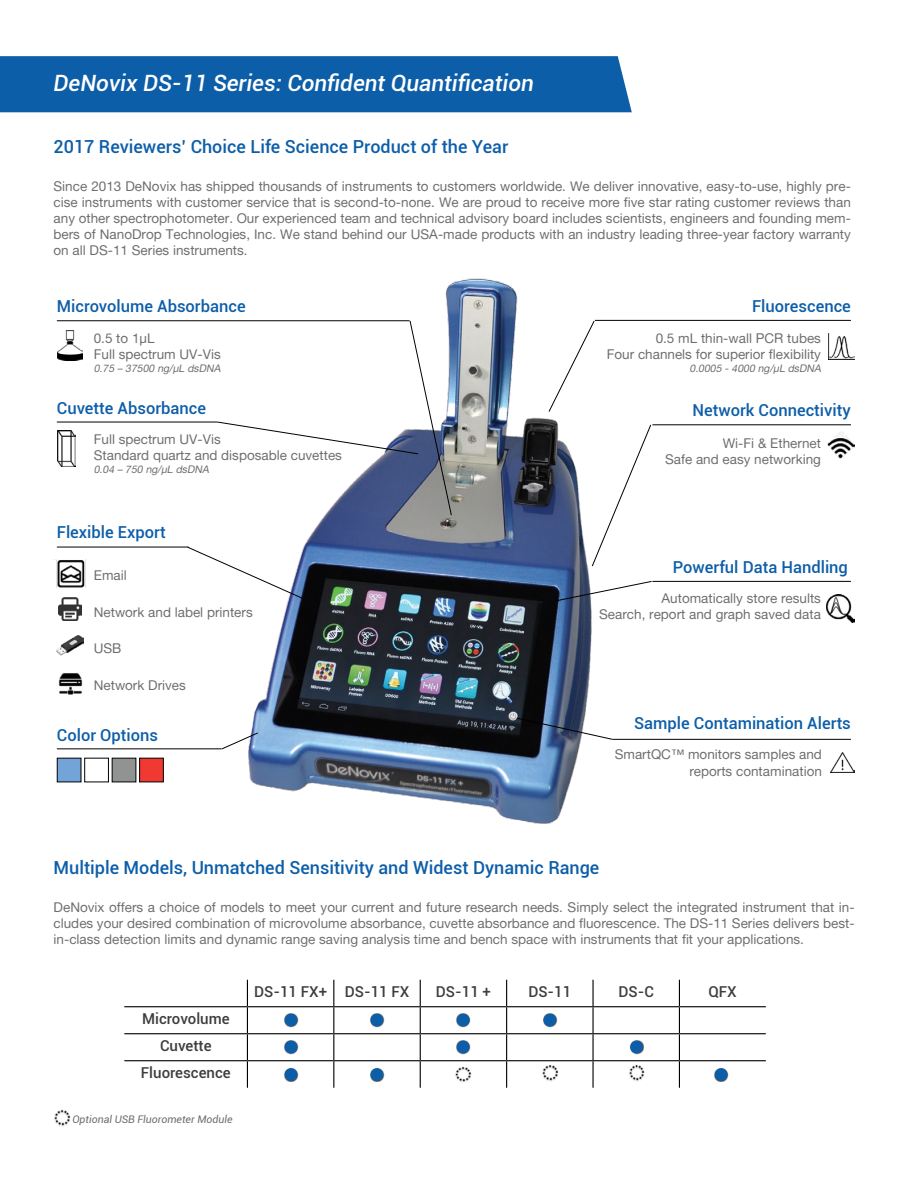
<style>
.page{position:relative;width:918px;height:1188px;background:#fff}
.page>*{position:absolute;margin:0;border:0;box-sizing:border-box;transform-origin:0 0}
.t1{font:italic 500 22.5px "Roboto";color:#fff}
.t2{font:500 18px "Roboto";color:#0d5ea9}
.t3{font:500 16.5px "Roboto";color:#0d5ea9}
.t4{font:500 15px/27px "Roboto";color:#3d3c3e;text-align:center}
.t5{font:13.5px/16.2px "Alte Haas Grotesk";color:#6d6e71;text-align:right}
.t6{font:italic 10.5px "Alte Haas Grotesk";color:#6d6e71}
.t7{font:italic 10.5px "Roboto";color:#6d6e71}
</style>
<div class="page">
<div style="left:0;top:56px;width:632px;height:56px;background:#0d5ea9"></div>
<img style="left:248px;top:278px;width:358px;height:546px">
<hr style="left:592px;top:980px;width:2px;height:26px;background:#000">
<hr style="left:124px;top:1006px;width:123px;height:1px;background:#000">
<hr style="left:247px;top:1006px;width:87px;height:1px;background:#000">
<hr style="left:334px;top:1006px;width:86px;height:1px;background:#000">
<hr style="left:420px;top:1006px;width:87px;height:1px;background:#000">
<hr style="left:507px;top:1006px;width:86px;height:1px;background:#000">
<hr style="left:593px;top:1006px;width:86px;height:1px;background:#000">
<hr style="left:592px;top:1007px;width:2px;height:26px;background:#000">
<hr style="left:679px;top:1006px;width:87px;height:1px;background:#000">
<hr style="left:124px;top:1033px;width:123px;height:1px;background:#000">
<hr style="left:247px;top:1033px;width:87px;height:1px;background:#000">
<hr style="left:334px;top:1033px;width:86px;height:1px;background:#000">
<hr style="left:420px;top:1033px;width:87px;height:1px;background:#000">
<hr style="left:507px;top:1033px;width:86px;height:1px;background:#000">
<hr style="left:593px;top:1033px;width:86px;height:1px;background:#000">
<hr style="left:592px;top:1034px;width:2px;height:26px;background:#000">
<hr style="left:679px;top:1033px;width:87px;height:1px;background:#000">
<hr style="left:124px;top:1060px;width:123px;height:1px;background:#000">
<hr style="left:247px;top:1060px;width:87px;height:1px;background:#000">
<svg style="left:247px;top:980px;width:1px;height:108px"></svg>
<hr style="left:334px;top:1060px;width:86px;height:1px;background:#000">
<svg style="left:333px;top:980px;width:1px;height:108px"></svg>
<hr style="left:420px;top:1060px;width:87px;height:1px;background:#000">
<svg style="left:420px;top:980px;width:1px;height:108px"></svg>
<hr style="left:507px;top:1060px;width:86px;height:1px;background:#000">
<svg style="left:506px;top:980px;width:1px;height:108px"></svg>
<hr style="left:593px;top:1060px;width:86px;height:1px;background:#000">
<hr style="left:592px;top:1061px;width:2px;height:27px;background:#000">
<hr style="left:679px;top:1060px;width:87px;height:1px;background:#000">
<svg style="left:679px;top:980px;width:1px;height:108px"></svg>
<img style="left:54px;top:1110px;width:16px;height:17px">
<img style="left:629px;top:1065px;width:16px;height:17px">
<img style="left:542px;top:1065px;width:16px;height:17px">
<img style="left:455px;top:1066px;width:16px;height:17px">
<div style="left:284px;top:1013px;width:14px;height:14px;background:#000;opacity:.75"></div>
<div style="left:285px;top:1014px;width:12px;height:12px;background:#0d5ea9;border-radius:50%"></div>
<div style="left:370px;top:1013px;width:14px;height:14px;background:#000;opacity:.75"></div>
<div style="left:371px;top:1014px;width:12px;height:12px;background:#0d5ea9;border-radius:50%"></div>
<div style="left:457px;top:1013px;width:14px;height:14px;background:#000;opacity:.75"></div>
<div style="left:457px;top:1014px;width:13px;height:12px;background:#0d5ea9;border-radius:50%"></div>
<div style="left:543px;top:1013px;width:14px;height:14px;background:#000;opacity:.75"></div>
<div style="left:544px;top:1014px;width:12px;height:12px;background:#0d5ea9;border-radius:50%"></div>
<div style="left:284px;top:1040px;width:14px;height:14px;background:#000;opacity:.75"></div>
<div style="left:285px;top:1041px;width:12px;height:12px;background:#0d5ea9;border-radius:50%"></div>
<div style="left:457px;top:1040px;width:14px;height:14px;background:#000;opacity:.75"></div>
<div style="left:457px;top:1041px;width:13px;height:12px;background:#0d5ea9;border-radius:50%"></div>
<div style="left:630px;top:1040px;width:14px;height:14px;background:#000;opacity:.75"></div>
<div style="left:630px;top:1041px;width:13px;height:12px;background:#0d5ea9;border-radius:50%"></div>
<div style="left:715px;top:1068px;width:14px;height:14px;background:#000;opacity:.75"></div>
<div style="left:715px;top:1068px;width:13px;height:13px;background:#0d5ea9;border-radius:50%"></div>
<div style="left:284px;top:1068px;width:14px;height:14px;background:#000;opacity:.75"></div>
<div style="left:285px;top:1068px;width:12px;height:13px;background:#0d5ea9;border-radius:50%"></div>
<div style="left:370px;top:1068px;width:14px;height:14px;background:#000;opacity:.75"></div>
<div style="left:371px;top:1068px;width:12px;height:13px;background:#0d5ea9;border-radius:50%"></div>
<img style="left:829px;top:333px;width:26px;height:26px">
<img style="left:828px;top:431px;width:27px;height:27px">
<img style="left:827px;top:594px;width:28px;height:28px">
<img style="left:831px;top:752px;width:24px;height:21px">
<img style="left:58px;top:673px;width:25px;height:21px">
<img style="left:57px;top:636px;width:27px;height:20px">
<img style="left:59px;top:597px;width:23px;height:24px">
<img style="left:54px;top:559px;width:33px;height:28px">
<img style="left:57px;top:431px;width:19px;height:36px">
<img style="left:58px;top:330px;width:25px;height:30px">
<div style="left:57px;top:758px;width:24px;height:24px;background:#72a4d7"></div>
<div style="left:84px;top:758px;width:25px;height:24px;background:#fff;border:1px solid #000"></div>
<div style="left:112px;top:758px;width:24px;height:24px;background:#919392;border:1px solid #000"></div>
<div style="left:139px;top:758px;width:25px;height:24px;background:#ef3931;border:1px solid #000"></div>
<hr style="left:57px;top:321px;width:353px;height:1px;background:#000">
<hr style="left:57px;top:422px;width:160px;height:1px;background:#000">
<hr style="left:57px;top:547px;width:132px;height:1px;background:#000">
<hr style="left:57px;top:749px;width:165px;height:1px;background:#000">
<svg style="left:221px;top:732px;width:37px;height:17px"></svg>
<svg style="left:187px;top:547px;width:117px;height:52px"></svg>
<svg style="left:217px;top:321px;width:235px;height:195px"></svg>
<hr style="left:595px;top:320px;width:256px;height:1px;background:#000">
<svg style="left:549px;top:320px;width:46px;height:92px"></svg>
<hr style="left:652px;top:425px;width:199px;height:1px;background:#000">
<svg style="left:592px;top:424px;width:59px;height:143px"></svg>
<hr style="left:652px;top:581px;width:199px;height:1px;background:#000">
<svg style="left:555px;top:581px;width:97px;height:20px"></svg>
<hr style="left:613px;top:739px;width:238px;height:1px;background:#000">
<svg style="left:516px;top:718px;width:97px;height:22px"></svg>
<h1 class="t1" style="left:54px;top:67px;width:482px">DeNovix DS-11 Series: Confident Quantification</h1>
<h2 class="t2" style="left:54px;top:134px;width:456px">2017 Reviewers’ Choice Life Science Product of the Year</h2>
<p class="t5" style="left:54px;top:177px;width:799px;text-align:justify">Since 2013 DeNovix has shipped thousands of instruments to customers worldwide. We deliver innovative, easy-to-use, highly pre&shy;cise instruments with customer service that is second-to-none. We are proud to receive more five star rating customer reviews than any other spectrophotometer. Our experienced team and technical advisory board includes scientists, engineers and founding mem&shy;bers of NanoDrop Technologies, Inc. We stand behind our USA-made products with an industry leading three-year factory warranty on all DS-11 Series instruments.</p>
<p class="t3" style="left:57px;top:295px;width:190px">Microvolume Absorbance</p>
<p class="t5" style="left:94px;top:330px;width:129px;text-align:left">0.5 to 1µL<br>Full spectrum UV-Vis</p>
<p class="t6" style="left:94px;top:362px;width:130px">0.75 – 37500 ng/µL dsDNA</p>
<p class="t3" style="left:57px;top:397px;width:151px">Cuvette Absorbance</p>
<p class="t5" style="left:94px;top:431px;width:250px;text-align:left">Full spectrum UV-Vis<br>Standard quartz and disposable cuvettes</p>
<p class="t6" style="left:94px;top:463px;width:119px">0.04 – 750 ng/µL dsDNA</p>
<p class="t3" style="left:57px;top:521px;width:110px">Flexible Export</p>
<p class="t5" style="left:94px;top:567px;width:35px">Email</p>
<p class="t5" style="left:94px;top:603px;width:161px">Network and label printers</p>
<p class="t5" style="left:94px;top:640px;width:29px">USB</p>
<p class="t5" style="left:94px;top:677px;width:94px">Network Drives</p>
<p class="t3" style="left:57px;top:724px;width:103px">Color Options</p>
<p class="t3" style="left:752px;top:295px;width:100px">Fluorescence</p>
<p class="t5" style="left:607px;top:330px;width:216px">0.5 mL thin-wall PCR tubes<br>Four channels for superior flexibility</p>
<p class="t6" style="left:690px;top:362px;width:135px">0.0005 - 4000 ng/µL dsDNA</p>
<p class="t3" style="left:692px;top:399px;width:160px">Network Connectivity</p>
<p class="t5" style="left:665px;top:435px;width:158px">Wi-Fi &amp; Ethernet<br>Safe and easy networking</p>
<p class="t3" style="left:673px;top:555px;width:177px">Powerful Data Handling</p>
<p class="t5" style="left:599px;top:589px;width:223px">Automatically store results<br>Search, report and graph saved data</p>
<p class="t3" style="left:634px;top:712px;width:218px">Sample Contamination Alerts</p>
<p class="t5" style="left:615px;top:746px;width:209px">SmartQC™ monitors samples and reports contamination</p>
<h2 class="t2" style="left:54px;top:855px;width:547px">Multiple Models, Unmatched Sensitivity and Widest Dynamic Range</h2>
<p class="t5" style="left:54px;top:899px;width:803px;text-align:justify">DeNovix offers a choice of models to meet your current and future research needs. Simply select the integrated instrument that in&shy;cludes your desired combination of microvolume absorbance, cuvette absorbance and fluorescence. The DS-11 Series delivers best&shy;in-class detection limits and dynamic range saving analysis time and bench space with instruments that fit your applications.</p>
<p class="t4" style="left:254px;top:978px;width:157px">DS-11 FX+ DS-11 FX</p>
<p class="t4" style="left:436px;top:978px;width:57px">DS-11 +</p>
<p class="t4" style="left:528px;top:978px;width:44px">DS-11</p>
<p class="t4" style="left:619px;top:978px;width:37px">DS-C</p>
<p class="t4" style="left:708px;top:978px;width:30px">QFX</p>
<p class="t4" style="left:141px;top:1005px;width:91px">Microvolume<br>Cuvette<br>Fluorescence</p>
<p class="t7" style="left:72px;top:1112px;width:162px">Optional USB Fluorometer Module</p>
</div>
